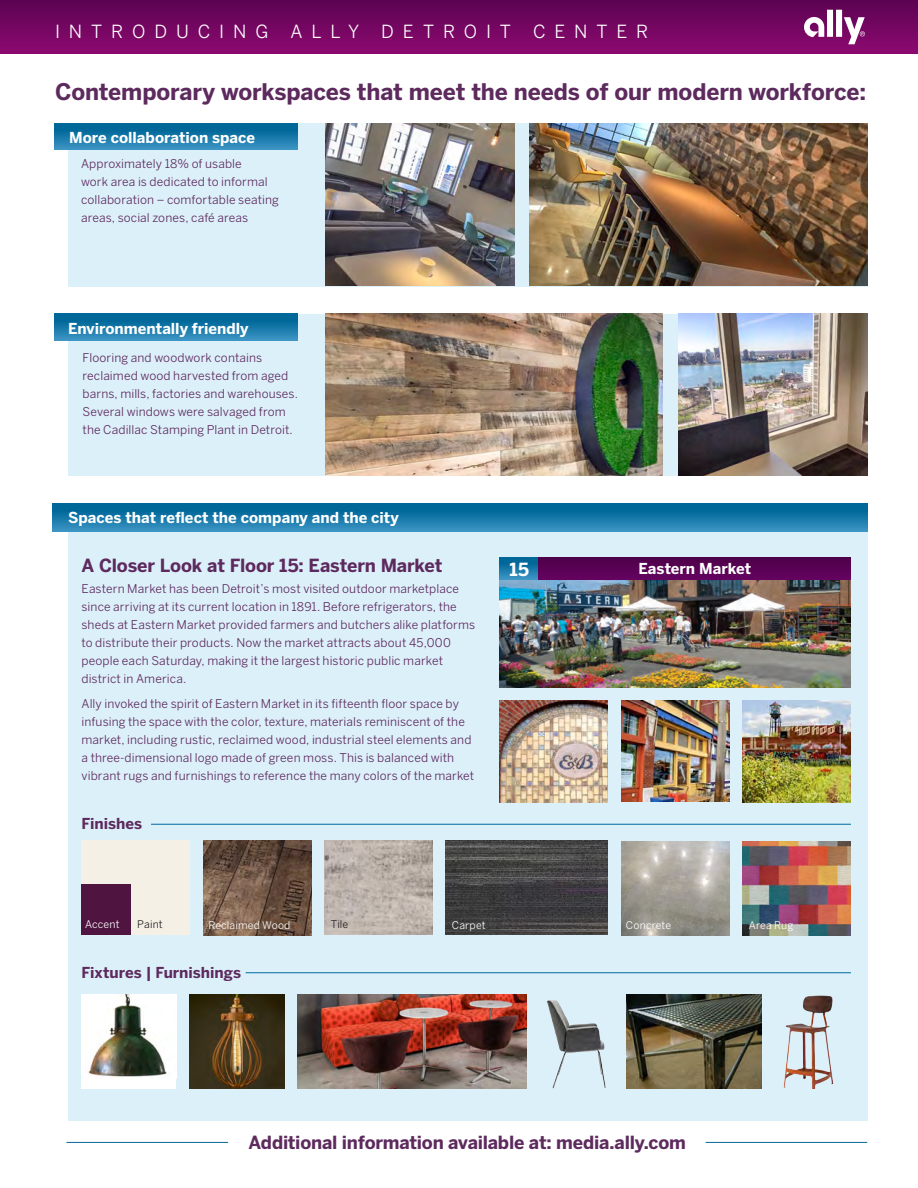
<style>
.page{position:relative;width:918px;height:1188px;background:#fff}
.page>*{position:absolute;margin:0;border:0;box-sizing:border-box;transform-origin:0 0}
.t1{font:700 22.65px "Ally Benton";letter-spacing:-.005em;color:#5d2a5e}
.t2{font:700 18px "Ally Benton";letter-spacing:-.01em;color:#5d2a5e}
.t3{font:18px "Ally Benton";letter-spacing:.495em;color:#fff}
.t4{font:700 18px "Ally Benton";color:#fff}
.t5{font:700 15px "Ally Benton";color:#fff}
.t6{font:700 15px "Ally Benton";color:#5d2a5e}
.t7{font:12px/18px "Ally Benton";letter-spacing:.01em;color:#5d2a5e}
.t8{font:10.5px "Ally Benton";letter-spacing:.015em;color:#fff}
.t9{font:10.5px "Ally Benton";letter-spacing:.015em;color:#231f20}
</style>
<div class="page">
<div style="left:0;top:0;width:918px;height:54px;background:linear-gradient(to bottom,#5b0352,#8c0a6f)"></div>
<svg style="left:804px;top:10px;width:61px;height:34px"></svg>
<div style="left:68px;top:123px;width:799px;height:163px;background:#dcf0fa"></div>
<div style="left:68px;top:314px;width:799px;height:162px;background:#dcf0fa"></div>
<div style="left:68px;top:504px;width:799px;height:616px;background:#dcf0fa"></div>
<img style="left:326px;top:124px;width:189px;height:162px">
<img style="left:678px;top:314px;width:189px;height:162px">
<img style="left:530px;top:124px;width:337px;height:162px">
<img style="left:325px;top:314px;width:338px;height:162px">
<svg style="left:54px;top:123px;width:243px;height:27px;background:#1779a9"></svg>
<svg style="left:54px;top:314px;width:243px;height:27px;background:#1879aa"></svg>
<svg style="left:53px;top:503px;width:814px;height:29px;background:#1779a9"></svg>
<img style="left:500px;top:701px;width:108px;height:102px">
<img style="left:743px;top:701px;width:108px;height:102px">
<img style="left:621px;top:701px;width:108px;height:100px">
<img style="left:203px;top:841px;width:108px;height:94px">
<div style="left:82px;top:840px;width:108px;height:95px;background:#f5f0e6"></div>
<img style="left:325px;top:841px;width:108px;height:94px">
<div style="left:82px;top:885px;width:49px;height:50px;background:#501441"></div>
<img style="left:743px;top:841px;width:108px;height:94px">
<img style="left:621px;top:841px;width:108px;height:94px">
<img style="left:446px;top:841px;width:162px;height:94px">
<div style="left:82px;top:994px;width:94px;height:95px;background:#fff"></div>
<img style="left:88px;top:994px;width:79px;height:84px">
<img style="left:190px;top:994px;width:94px;height:95px">
<img style="left:626px;top:994px;width:135px;height:95px">
<img style="left:298px;top:994px;width:228px;height:95px">
<img style="left:547px;top:1000px;width:59px;height:89px">
<img style="left:783px;top:995px;width:51px;height:94px">
<hr style="left:246px;top:973px;width:605px;height:1px;background:#006899">
<hr style="left:67px;top:1142px;width:161px;height:1px;background:#006899">
<hr style="left:706px;top:1142px;width:161px;height:1px;background:#006899">
<hr style="left:151px;top:824px;width:700px;height:1px;background:#006899">
<img style="left:500px;top:579px;width:351px;height:108px">
<svg style="left:500px;top:558px;width:39px;height:21px"></svg>
<div style="left:539px;top:558px;width:312px;height:21px;background:#590254"></div>
<p class="t3" style="left:55px;top:21px;width:595px">INTRODUCING ALLY DETROIT CENTER</p>
<p class="t1" style="left:55px;top:78px;width:813px">Contemporary workspaces that meet the needs of our modern workforce:</p>
<p class="t5" style="left:69px;top:128px;width:188px">More collaboration space</p>
<p class="t7" style="left:81px;top:155px;width:200px">Approximately 18% of usable<br>work area is dedicated to informal collaboration – comfortable seating areas, social zones, café areas</p>
<p class="t5" style="left:68px;top:319px;width:182px">Environmentally friendly</p>
<p class="t7" style="left:83px;top:348px;width:217px">Flooring and woodwork contains reclaimed wood harvested from aged barns, mills, factories and warehouses.<br>Several windows were salvaged from the Cadillac Stamping Plant in Detroit.</p>
<p class="t5" style="left:68px;top:508px;width:332px">Spaces that reflect the company and the city</p>
<p class="t2" style="left:82px;top:554px;width:362px">A Closer Look at Floor 15: Eastern Market</p>
<p class="t7" style="left:82px;top:580px;width:395px">Eastern Market has been Detroit’s most visited outdoor marketplace since arriving at its current location in 1891. Before refrigerators, the sheds at Eastern Market provided farmers and butchers alike platforms to distribute their products. Now the market attracts about 45,000 people each Saturday, making it the largest historic public market district in America.</p>
<p class="t7" style="left:82px;top:695px;width:394px">Ally invoked the spirit of Eastern Market in its fifteenth floor space by infusing the space with the color, texture, materials reminiscent of the market, including rustic, reclaimed wood, industrial steel elements and a three-dimensional logo made of green moss. This is balanced with vibrant rugs and furnishings to reference the many colors of the market</p>
<p class="t6" style="left:82px;top:814px;width:62px">Finishes</p>
<p class="t4" style="left:510px;top:558px;width:21px">15</p>
<p class="t5" style="left:638px;top:560px;width:114px">Eastern Market</p>
<p class="t8" style="left:85px;top:918px;width:36px">Accent</p>
<p class="t9" style="left:137px;top:918px;width:27px">Paint</p>
<p class="t8" style="left:208px;top:919px;width:84px">Reclaimed Wood</p>
<p class="t9" style="left:331px;top:918px;width:19px">Tile</p>
<p class="t8" style="left:452px;top:919px;width:35px">Carpet</p>
<p class="t8" style="left:626px;top:919px;width:47px">Concrete</p>
<p class="t8" style="left:749px;top:919px;width:46px">Area Rug</p>
<p class="t6" style="left:82px;top:963px;width:161px">Fixtures | Furnishings</p>
<p class="t2" style="left:249px;top:1131px;width:439px">Additional information available at: media.ally.com</p>
</div>
